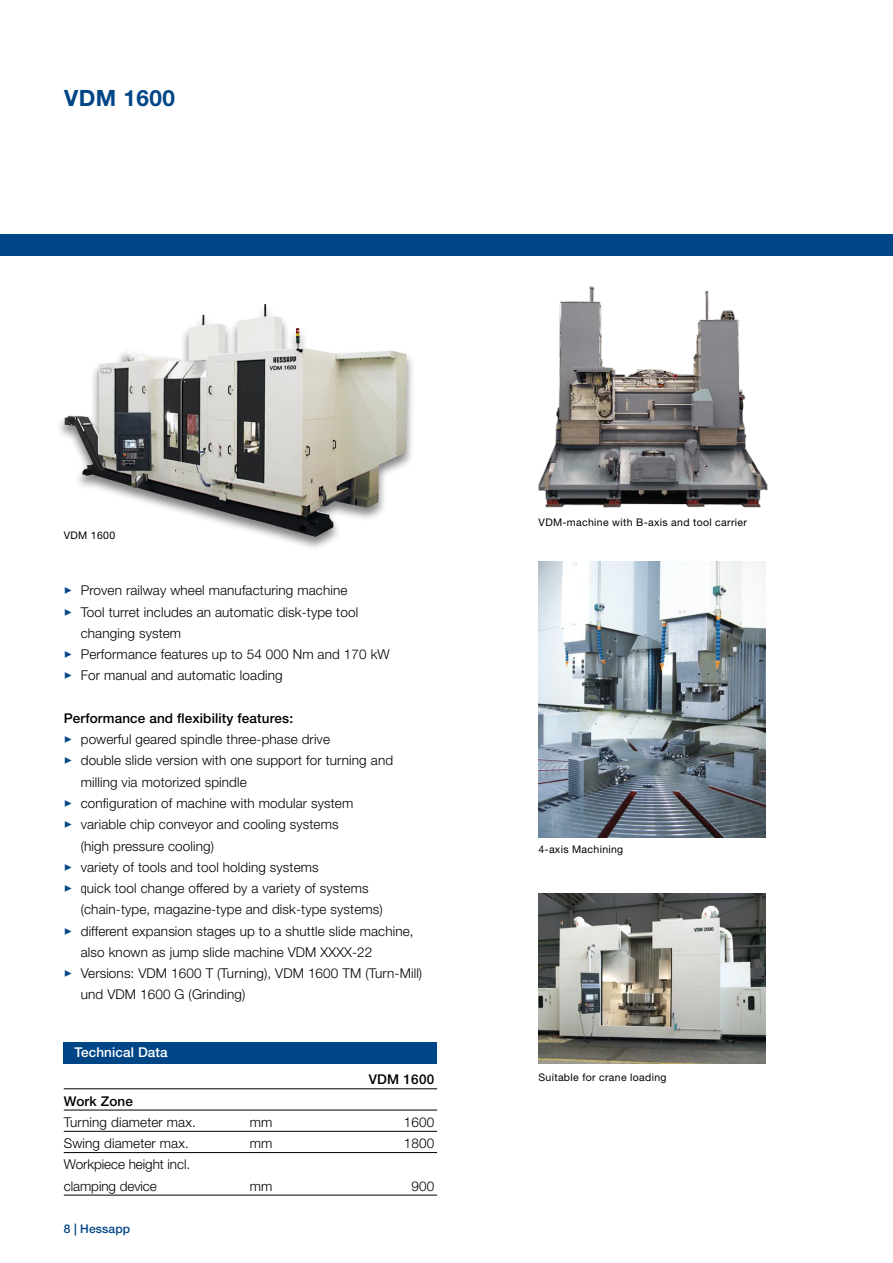
<style>
.page{position:relative;width:893px;height:1263px;background:#fff}
.page>*{position:absolute;margin:0;border:0;box-sizing:border-box;transform-origin:0 0}
.t1{font:700 22.5px "Helvetica Neue LT Pro";letter-spacing:.02em;color:#004687}
.t2{font:300 13.5px/21.3px "Helvetica Neue LT Pro";letter-spacing:.01em;color:#000}
.t3{font:500 13.5px "Helvetica Neue LT Pro";letter-spacing:.01em;color:#000}
.t4{font:500 13.5px "Helvetica Neue LT Pro";letter-spacing:.01em;color:#fff}
.t5{font:500 12px "Helvetica Neue LT Pro";letter-spacing:.01em;color:#004687}
.t6{font:10.5px "Helvetica Neue LT Pro";letter-spacing:.03em;color:#000}
.s1{color:#004687}
.s2{font-stretch:condensed}
</style>
<div class="page">
<div style="left:0;top:234px;width:893px;height:21px;background:#004687"></div>
<div style="left:64px;top:1042px;width:373px;height:21px;background:#004687"></div>
<div style="left:56px;top:303px;width:359px;height:249px;background:#000;opacity:.5"></div>
<img style="left:65px;top:304px;width:341px;height:233px">
<img style="left:538px;top:287px;width:230px;height:221px">
<img style="left:538px;top:561px;width:227px;height:277px">
<img style="left:538px;top:893px;width:227px;height:170px">
<hr style="left:64px;top:1088px;width:373px;height:1px;background:#000">
<hr style="left:64px;top:1110px;width:373px;height:1px;background:#000">
<hr style="left:64px;top:1131px;width:373px;height:1px;background:#000">
<hr style="left:64px;top:1152px;width:373px;height:1px;background:#000">
<hr style="left:64px;top:1195px;width:373px;height:1px;background:#000">
<h1 class="t1" style="left:64px;top:83px;width:112px">VDM 1600</h1>
<p class="t6" style="left:64px;top:529px;width:53px">VDM 1600</p>
<p class="t2" style="left:64px;top:580px;width:285px"><span class="s1">✓</span> Proven railway wheel manufacturing machine</p>
<p class="t2" style="left:81px;top:601px;width:279px;text-indent:-17px"><span class="s1">✓</span> Tool turret includes an automatic disk-type tool changing system</p>
<p class="t2" style="left:64px;top:643px;width:328px"><span class="s1">✓</span> Performance features up to 54 000 Nm and 170 kW</p>
<p class="t2" style="left:64px;top:665px;width:220px"><span class="s1">✓</span> For manual and automatic loading</p>
<p class="t3" style="left:64px;top:710px;width:231px">Performance and flexibility features:</p>
<p class="t2" style="left:64px;top:728px;width:268px"><span class="s1">✓</span> powerful geared spindle three-phase drive</p>
<p class="t2" style="left:81px;top:750px;width:314px;text-indent:-17px"><span class="s1">✓</span> double slide version with one support for turning and milling via motorized spindle</p>
<p class="t2" style="left:64px;top:792px;width:291px"><span class="s1">✓</span> configuration of machine with modular system</p>
<p class="t2" style="left:81px;top:813px;width:259px;text-indent:-17px"><span class="s1">✓</span> variable chip conveyor and cooling systems (high pressure cooling)</p>
<p class="t2" style="left:64px;top:856px;width:256px"><span class="s1">✓</span> variety of tools and tool holding systems</p>
<p class="t2" style="left:81px;top:877px;width:303px;text-indent:-17px"><span class="s1">✓</span> <span class="s2">q</span>uick tool change offered by a variety of systems (chain-type, magazine-type and disk-type systems)</p>
<p class="t2" style="left:81px;top:920px;width:334px;text-indent:-17px"><span class="s1">✓</span> different expansion stages up to a shuttle slide machine, also known as jump slide machine VDM XXXX-22</p>
<p class="t2" style="left:81px;top:962px;width:343px;text-indent:-17px"><span class="s1">✓</span> Versions: VDM 1600 T (Turning), VDM 1600 TM (Turn-Mill) und VDM 1600 G (Grinding)</p>
<p class="t4" style="left:74px;top:1044px;width:95px">Technical Data</p>
<p class="t3" style="left:369px;top:1071px;width:67px">VDM 1600</p>
<p class="t3" style="left:64px;top:1093px;width:71px">Work Zone</p>
<p class="t2" style="left:64px;top:1111px;width:133px">Turning diameter max.</p>
<p class="t2" style="left:250px;top:1111px;width:24px">mm</p>
<p class="t2" style="left:404px;top:1111px;width:32px">1600</p>
<p class="t2" style="left:64px;top:1132px;width:126px">Swing diameter max.</p>
<p class="t2" style="left:250px;top:1132px;width:24px">mm</p>
<p class="t2" style="left:404px;top:1132px;width:32px">1800</p>
<p class="t2" style="left:64px;top:1154px;width:128px">Workpiece height incl. clamping device</p>
<p class="t2" style="left:250px;top:1175px;width:24px">mm</p>
<p class="t2" style="left:412px;top:1175px;width:24px">900</p>
<p class="t5" style="left:64px;top:1222px;width:68px">8 | Hessapp</p>
<p class="t6" style="left:539px;top:516px;width:210px">VDM-machine with B-axis and tool carrier</p>
<p class="t6" style="left:538px;top:843px;width:86px">4-axis Machining</p>
<p class="t6" style="left:538px;top:1070px;width:130px">Suitable for crane loading</p>
</div>
